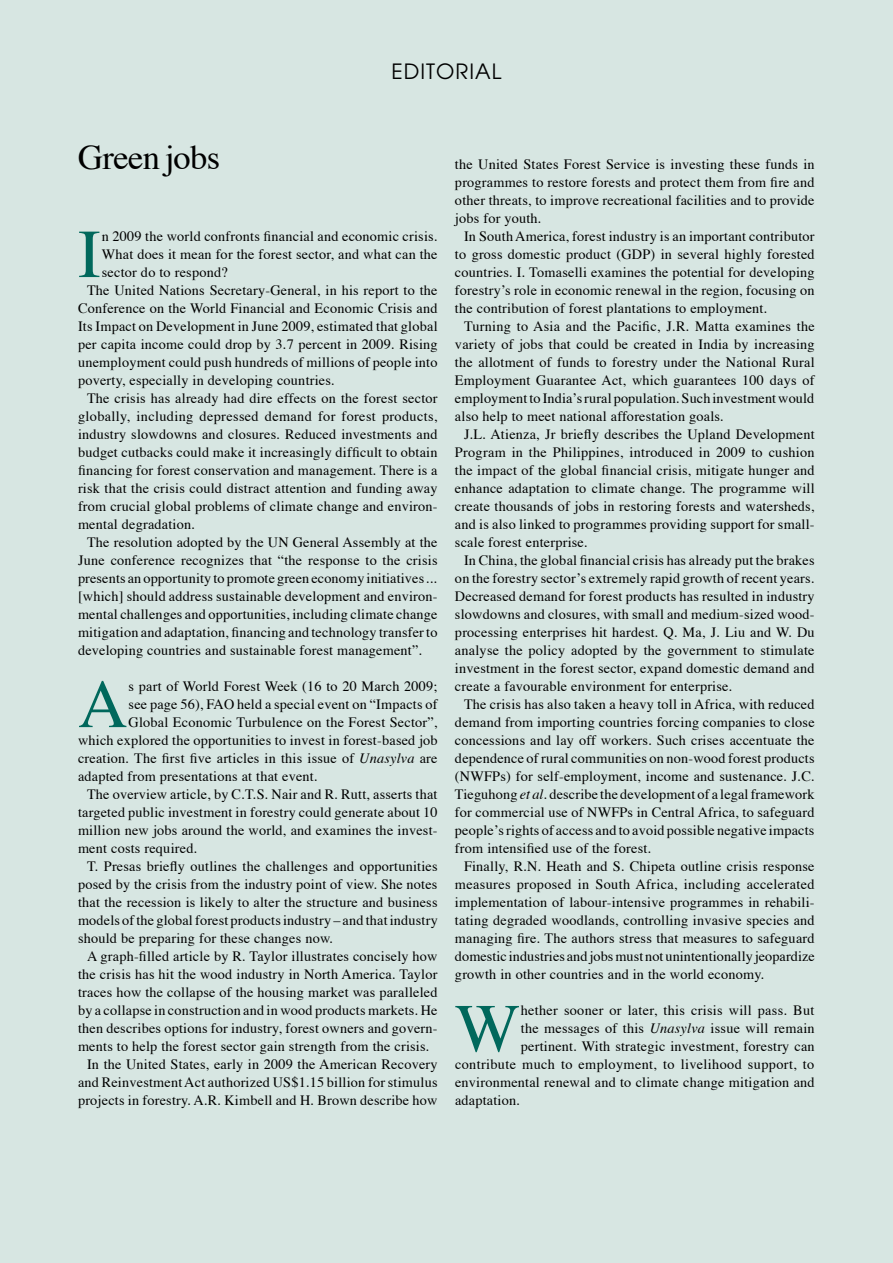
<style>
.page{position:relative;width:893px;height:1263px;background:#d7e6e2}
.page>*{position:absolute;margin:0;border:0;box-sizing:border-box;transform-origin:0 0}
.t1{font:68.7px "Times";color:#00685c}
.t2{font:34.5px "Times";letter-spacing:-.015em;color:#000}
.t3{font:21px "Avant Garde";letter-spacing:.05em;color:#000}
.t4{font:14.25px/18px "Times";letter-spacing:.015em;color:#000;text-align:justify}
.s1{font-style:italic}
</style>
<div class="page">
<h3 class="t3" style="left:391px;top:58px;width:111px">EDITORIAL</h3>
<h2 class="t2" style="left:78px;top:136px;width:144px">Green jobs</h2>
<h1 class="t1" style="left:78px;top:211px;width:24px">I</h1>
<p class="t4" style="left:102px;top:228px;width:337px">n 2009 the world confronts financial and economic crisis.</p>
<p class="t4" style="left:102px;top:246px;width:337px">What does it mean for the forest sector, and what can the</p>
<p class="t4" style="left:102px;top:264px;width:127px">sector do to respond?</p>
<p class="t4" style="left:87px;top:282px;width:352px">The United Nations Secretary-General, in his report to the</p>
<p class="t4" style="left:78px;top:300px;width:361px">Conference on the World Financial and Economic Crisis and</p>
<p class="t4" style="left:78px;top:318px;width:361px">Its Impact on Development in June 2009, estimated that global</p>
<p class="t4" style="left:78px;top:336px;width:361px">per capita income could drop by 3.7 percent in 2009. Rising</p>
<p class="t4" style="left:78px;top:354px;width:361px">unemployment could push hundreds of millions of people into</p>
<p class="t4" style="left:78px;top:372px;width:258px">poverty, especially in developing countries.</p>
<p class="t4" style="left:87px;top:390px;width:352px">The crisis has already had dire effects on the forest sector</p>
<p class="t4" style="left:78px;top:408px;width:361px">globally, including depressed demand for forest products,</p>
<p class="t4" style="left:78px;top:426px;width:361px">industry slowdowns and closures. Reduced investments and</p>
<p class="t4" style="left:78px;top:444px;width:361px">budget cutbacks could make it increasingly difficult to obtain</p>
<p class="t4" style="left:78px;top:462px;width:361px">financing for forest conservation and management. There is a</p>
<p class="t4" style="left:78px;top:480px;width:361px">risk that the crisis could distract attention and funding away</p>
<p class="t4" style="left:78px;top:498px;width:361px">from crucial global problems of climate change and environ-</p>
<p class="t4" style="left:78px;top:516px;width:119px">mental degradation.</p>
<p class="t4" style="left:87px;top:534px;width:352px">The resolution adopted by the UN General Assembly at the</p>
<p class="t4" style="left:78px;top:552px;width:361px">June conference recognizes that “the response to the crisis</p>
<p class="t4" style="left:78px;top:570px;width:361px">presents an opportunity to promote green economy initiatives ...</p>
<p class="t4" style="left:78px;top:588px;width:361px">[which] should address sustainable development and environ-</p>
<p class="t4" style="left:78px;top:606px;width:361px">mental challenges and opportunities, including climate change</p>
<p class="t4" style="left:78px;top:624px;width:361px">mitigation and adaptation, financing and technology transfer to</p>
<p class="t4" style="left:78px;top:642px;width:346px">developing countries and sustainable forest management”.</p>
<h1 class="t1" style="left:78px;top:661px;width:51px">A</h1>
<p class="t4" style="left:129px;top:678px;width:310px">s part of World Forest Week (16 to 20 March 2009;</p>
<p class="t4" style="left:129px;top:696px;width:310px">see page 56), FAO held a special event on “Impacts of</p>
<p class="t4" style="left:129px;top:714px;width:310px">Global Economic Turbulence on the Forest Sector”,</p>
<p class="t4" style="left:78px;top:732px;width:361px">which explored the opportunities to invest in forest-based job</p>
<p class="t4" style="left:78px;top:750px;width:361px">creation. The first five articles in this issue of <span class="s1">Unasylva</span> are</p>
<p class="t4" style="left:78px;top:768px;width:241px">adapted from presentations at that event.</p>
<p class="t4" style="left:87px;top:786px;width:352px">The overview article, by C.T.S. Nair and R. Rutt, asserts that</p>
<p class="t4" style="left:78px;top:804px;width:361px">targeted public investment in forestry could generate about 10</p>
<p class="t4" style="left:78px;top:822px;width:361px">million new jobs around the world, and examines the invest-</p>
<p class="t4" style="left:78px;top:840px;width:121px">ment costs required.</p>
<p class="t4" style="left:87px;top:858px;width:352px">T. Presas briefly outlines the challenges and opportunities</p>
<p class="t4" style="left:78px;top:876px;width:361px">posed by the crisis from the industry point of view. She notes</p>
<p class="t4" style="left:78px;top:894px;width:361px">that the recession is likely to alter the structure and business</p>
<p class="t4" style="left:78px;top:912px;width:361px">models of the global forest products industry – and that industry</p>
<p class="t4" style="left:78px;top:930px;width:257px">should be preparing for these changes now.</p>
<p class="t4" style="left:87px;top:948px;width:352px">A graph-filled article by R. Taylor illustrates concisely how</p>
<p class="t4" style="left:78px;top:966px;width:361px">the crisis has hit the wood industry in North America. Taylor</p>
<p class="t4" style="left:78px;top:984px;width:361px">traces how the collapse of the housing market was paralleled</p>
<p class="t4" style="left:78px;top:1002px;width:361px">by a collapse in construction and in wood products markets. He</p>
<p class="t4" style="left:78px;top:1020px;width:361px">then describes options for industry, forest owners and govern-</p>
<p class="t4" style="left:78px;top:1038px;width:353px">ments to help the forest sector gain strength from the crisis.</p>
<p class="t4" style="left:87px;top:1056px;width:352px">In the United States, early in 2009 the American Recovery</p>
<p class="t4" style="left:78px;top:1074px;width:361px">and Reinvestment Act authorized US$1.15 billion for stimulus</p>
<p class="t4" style="left:78px;top:1092px;width:361px">projects in forestry. A.R. Kimbell and H. Brown describe how</p>
<p class="t4" style="left:455px;top:156px;width:361px">the United States Forest Service is investing these funds in programmes to restore forests and protect them from fire and other threats, to improve recreational facilities and to provide jobs for youth.</p>
<p class="t4" style="left:455px;top:228px;width:361px;text-indent:9px">In South America, forest industry is an important contributor to gross domestic product (GDP) in several highly forested countries. I. Tomaselli examines the potential for developing forestry’s role in economic renewal in the region, focusing on the contribution of forest plantations to employment.</p>
<p class="t4" style="left:455px;top:318px;width:361px;text-indent:9px">Turning to Asia and the Pacific, J.R. Matta examines the variety of jobs that could be created in India by increasing the allotment of funds to forestry under the National Rural Employment Guarantee Act, which guarantees 100 days of employment to India’s rural population. Such investment would also help to meet national afforestation goals.</p>
<p class="t4" style="left:455px;top:426px;width:361px;text-indent:9px">J.L. Atienza, Jr briefly describes the Upland Development Program in the Philippines, introduced in 2009 to cushion the impact of the global financial crisis, mitigate hunger and enhance adaptation to climate change. The programme will create thousands of jobs in restoring forests and watersheds, and is also linked to programmes providing support for small&shy;scale forest enterprise.</p>
<p class="t4" style="left:455px;top:552px;width:361px;text-indent:9px">In China, the global financial crisis has already put the brakes on the forestry sector’s extremely rapid growth of recent years.<br>Decreased demand for forest products has resulted in industry slowdowns and closures, with small and medium-sized wood&shy;processing enterprises hit hardest. Q. Ma, J. Liu and W. Du analyse the policy adopted by the government to stimulate investment in the forest sector, expand domestic demand and create a favourable environment for enterprise.</p>
<p class="t4" style="left:455px;top:696px;width:361px;text-indent:9px">The crisis has also taken a heavy toll in Africa, with reduced demand from importing countries forcing companies to close concessions and lay off workers. Such crises accentuate the dependence of rural communities on non-wood forest products (NWFPs) for self-employment, income and sustenance. J.C.<br>Tieguhong <span class="s1">et al</span>. describe the development of a legal framework for commercial use of NWFPs in Central Africa, to safeguard people’s rights of access and to avoid possible negative impacts from intensified use of the forest.</p>
<p class="t4" style="left:455px;top:858px;width:361px;text-indent:9px">Finally, R.N. Heath and S. Chipeta outline crisis response measures proposed in South Africa, including accelerated implementation of labour-intensive programmes in rehabili&shy;tating degraded woodlands, controlling invasive species and managing fire. The authors stress that measures to safeguard domestic industries and jobs must not unintentionally jeopardize growth in other countries and in the world economy.</p>
<h1 class="t1" style="left:455px;top:985px;width:66px">W</h1>
<p class="t4" style="left:521px;top:1002px;width:295px">hether sooner or later, this crisis will pass. But</p>
<p class="t4" style="left:521px;top:1020px;width:295px">the messages of this <span class="s1">Unasylva</span> issue will remain</p>
<p class="t4" style="left:521px;top:1038px;width:295px">pertinent. With strategic investment, forestry can</p>
<p class="t4" style="left:455px;top:1056px;width:361px">contribute much to employment, to livelihood support, to</p>
<p class="t4" style="left:455px;top:1074px;width:361px">environmental renewal and to climate change mitigation and</p>
<p class="t4" style="left:455px;top:1092px;width:67px">adaptation.</p>
</div>
